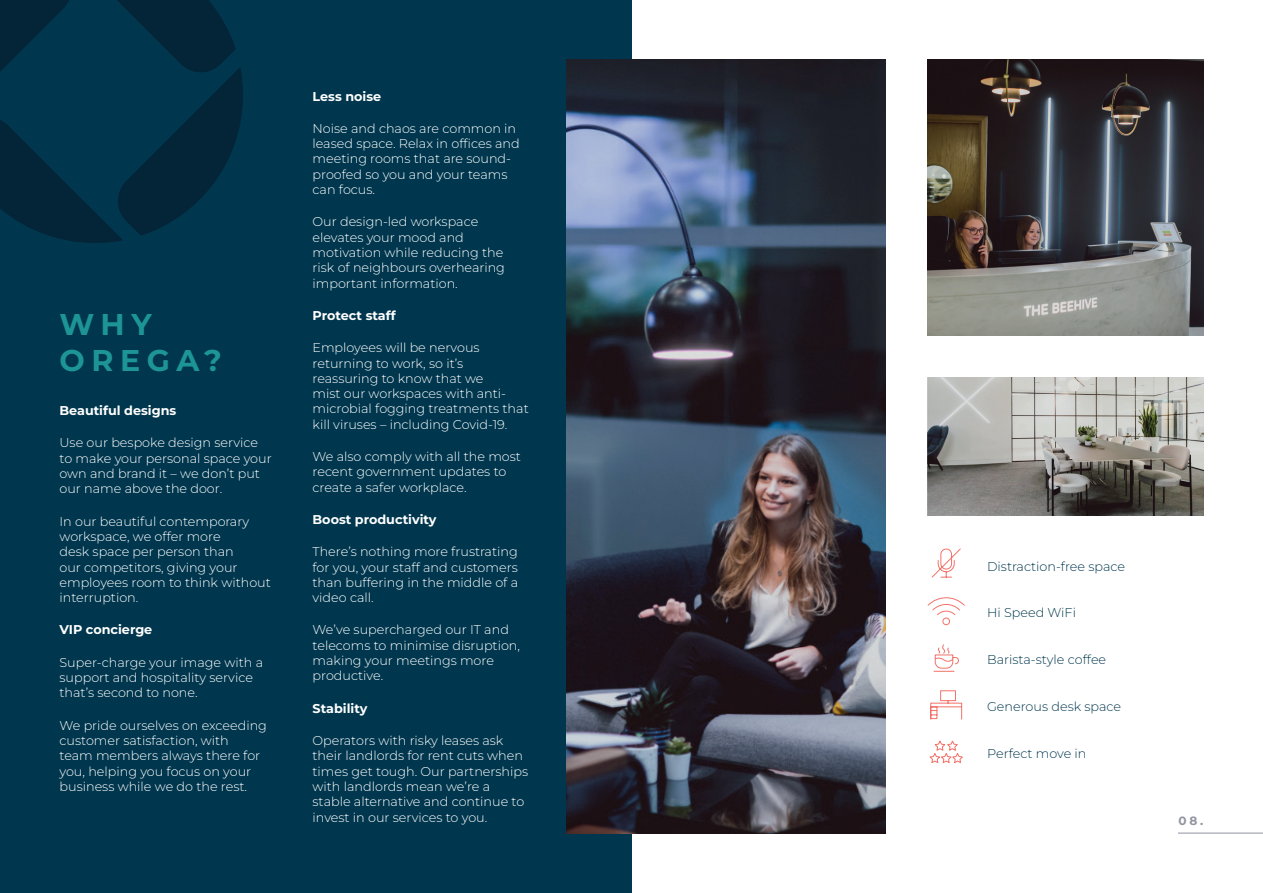
<style>
.page{position:relative;width:1263px;height:893px;background:#fff}
.page>*{position:absolute;margin:0;border:0;box-sizing:border-box;transform-origin:0 0}
.t1{font:700 30px/36px "Montserrat";letter-spacing:.22em;color:#1d9597}
.t2{font:300 12.75px/15.3px "Montserrat";color:#fff}
.t3{font:300 12.75px "Montserrat";color:#01374e}
.t4{font:700 12.75px "Montserrat";color:#fff}
.t5{font:700 12px "Montserrat";color:#91959f}
</style>
<div class="page">
<div style="left:0;top:0;width:631px;height:893px;background:#01374e"></div>
<svg style="left:0;top:0;width:243px;height:243px"></svg>
<img style="left:566px;top:60px;width:319px;height:773px">
<img style="left:928px;top:60px;width:275px;height:275px">
<img style="left:928px;top:378px;width:275px;height:138px">
<hr style="left:1178px;top:833px;width:85px;height:1px;background:#91959f">
<svg style="left:929px;top:740px;width:34px;height:23px"></svg>
<svg style="left:927px;top:597px;width:38px;height:29px"></svg>
<svg style="left:930px;top:690px;width:32px;height:30px"></svg>
<svg style="left:931px;top:548px;width:30px;height:30px"></svg>
<svg style="left:933px;top:644px;width:26px;height:28px"></svg>
<h1 class="t1" style="left:60px;top:305px;width:164px">WHY<br>OREGA?</h1>
<p class="t4" style="left:60px;top:401px;width:118px">Beautiful designs</p>
<p class="t2" style="left:60px;top:435px;width:214px">Use our bespoke design service to make your personal space your own and brand it – we don’t put our name above the door.</p>
<p class="t2" style="left:60px;top:513px;width:213px">In our beautiful contemporary workspace, we offer more<br>desk space per person than<br>our competitors, giving your employees room to think without interruption.</p>
<p class="t4" style="left:60px;top:621px;width:94px">VIP concierge</p>
<p class="t2" style="left:60px;top:654px;width:205px">Super-charge your image with a support and hospitality service that’s second to none.</p>
<p class="t2" style="left:60px;top:717px;width:209px">We pride ourselves on exceeding customer satisfaction, with<br>team members always there for you, helping you focus on your business while we do the rest.</p>
<p class="t4" style="left:313px;top:87px;width:70px">Less noise</p>
<p class="t2" style="left:313px;top:120px;width:209px">Noise and chaos are common in leased space. Relax in offices and meeting rooms that are sound&shy;proofed so you and your teams can focus.</p>
<p class="t2" style="left:313px;top:214px;width:194px">Our design-led workspace elevates your mood and motivation while reducing the risk of neighbours overhearing important information.</p>
<p class="t4" style="left:313px;top:306px;width:85px">Protect staff</p>
<p class="t2" style="left:313px;top:340px;width:218px">Employees will be nervous returning to work, so it’s reassuring to know that we<br>mist our workspaces with anti&shy;microbial fogging treatments that kill viruses – including Covid-19.</p>
<p class="t2" style="left:313px;top:448px;width:210px">We also comply with all the most recent government updates to create a safer workplace.</p>
<p class="t4" style="left:313px;top:510px;width:126px">Boost productivity</p>
<p class="t2" style="left:313px;top:544px;width:207px;text-align:justify">There’s nothing more frustrating for you, your staff and customers than buffering in the middle of a video call.</p>
<p class="t2" style="left:313px;top:622px;width:209px">We’ve supercharged our IT and telecoms to minimise disruption, making your meetings more productive.</p>
<p class="t4" style="left:313px;top:699px;width:56px">Stability</p>
<p class="t2" style="left:313px;top:732px;width:217px">Operators with risky leases ask their landlords for rent cuts when times get tough. Our partnerships with landlords mean we’re a stable alternative and continue to invest in our services to you.</p>
<p class="t3" style="left:987px;top:557px;width:139px">Distraction-free space</p>
<p class="t3" style="left:987px;top:604px;width:90px">Hi Speed WiFi</p>
<p class="t3" style="left:987px;top:651px;width:121px">Barista-style coffee</p>
<p class="t3" style="left:987px;top:698px;width:136px">Generous desk space</p>
<p class="t3" style="left:987px;top:745px;width:101px">Perfect move in</p>
<p class="t5" style="left:1178px;top:812px;width:27px">08.</p>
</div>
